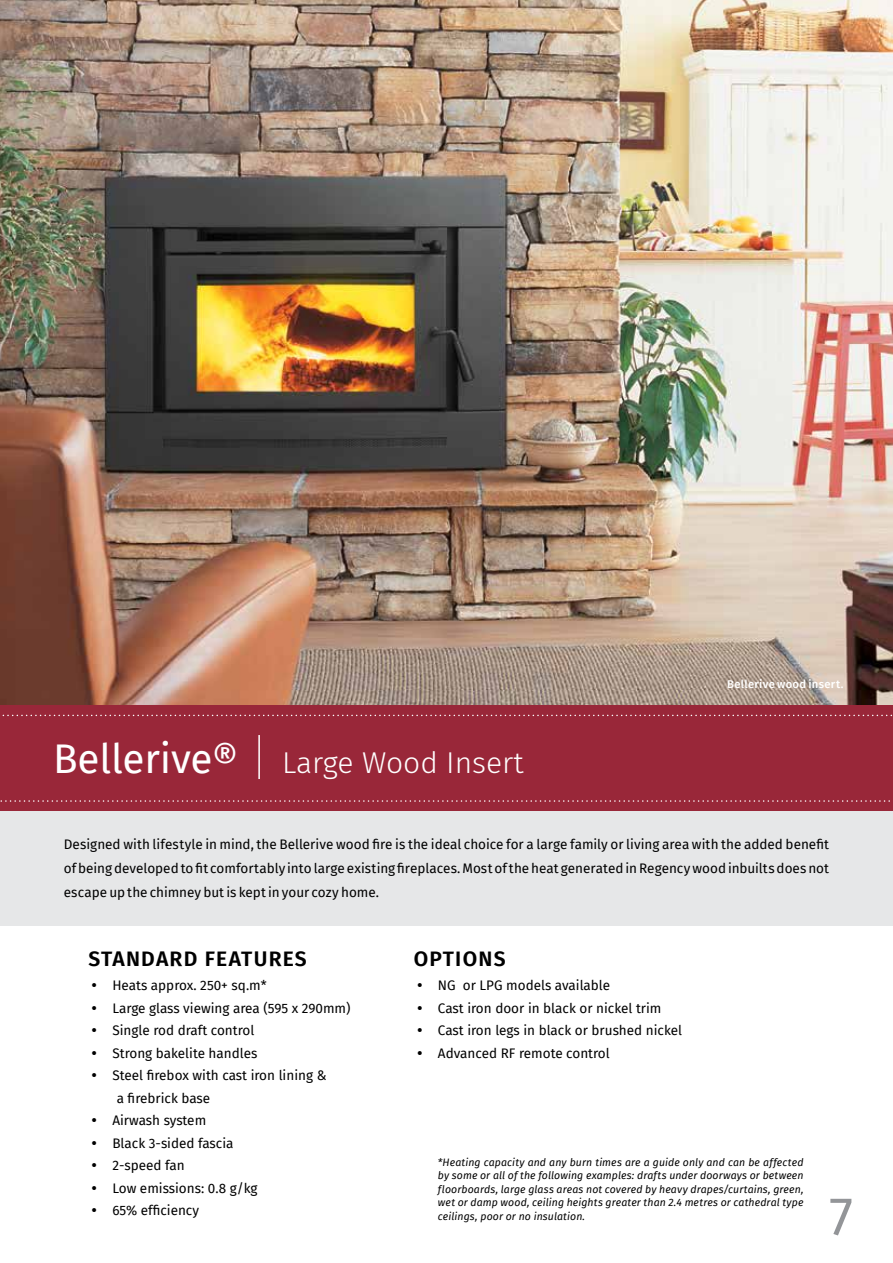
<style>
.page{position:relative;width:893px;height:1263px;background:#fff}
.page>*{position:absolute;margin:0;border:0;box-sizing:border-box;transform-origin:0 0}
.t1{font:54px "Fira Sans";color:#939598}
.t2{font:40.5px "Fira Sans";letter-spacing:-.005em;color:#fff}
.t3{font:300 30px "Fira Sans";color:#fff}
.t4{font:600 21px "Fira Sans";letter-spacing:.06em;color:#000}
.t5{font:13.5px/22.5px "Fira Sans";color:#000}
.t6{font:500 11.25px "Fira Sans";letter-spacing:.025em;color:#fff}
.t7{font:italic 10.5px/13.5px "Fira Sans";letter-spacing:.01em;color:#000;text-align:justify}
</style>
<div class="page">
<img style="left:0;top:0;width:893px;height:706px">
<div style="left:0;top:776px;width:893px;height:150px;background:#e6e7e8"></div>
<div style="left:0;top:706px;width:893px;height:105px;background:#992739"></div>
<svg style="left:0;top:800px;width:890px;height:2px"></svg>
<svg style="left:2px;top:715px;width:890px;height:1px"></svg>
<hr style="left:258px;top:735px;width:2px;height:44px;background:#fff">
<h2 class="t2" style="left:53px;top:728px;width:186px">Bellerive®</h2>
<h3 class="t3" style="left:282px;top:741px;width:243px">Large Wood Insert</h3>
<p class="t6" style="left:727px;top:675px;width:118px">Bellerive wood insert.</p>
<p class="t5" style="left:64px;top:832px;width:767px;line-height:24px;text-align:justify">Designed with lifestyle in mind, the Bellerive wood fire is the ideal choice for a large family or living area with the added benefit of being developed to fit comfortably into large existing fireplaces. Most of the heat generated in Regency wood inbuilts does not escape up the chimney but is kept in your cozy home.</p>
<h3 class="t4" style="left:88px;top:942px;width:220px">STANDARD FEATURES</h3>
<h3 class="t4" style="left:414px;top:942px;width:93px">OPTIONS</h3>
<p class="t5" style="left:112px;top:974px;width:156px">Heats approx. 250+ sq.m*</p>
<p class="t5" style="left:112px;top:996px;width:240px">Large glass viewing area (595 x 290mm)</p>
<p class="t5" style="left:112px;top:1019px;width:143px">Single rod draft control</p>
<p class="t5" style="left:112px;top:1041px;width:146px">Strong bakelite handles</p>
<p class="t5" style="left:112px;top:1064px;width:216px">Steel firebox with cast iron lining &amp;</p>
<p class="t5" style="left:117px;top:1086px;width:95px">a firebrick base</p>
<p class="t5" style="left:112px;top:1109px;width:95px">Airwash system</p>
<p class="t5" style="left:112px;top:1131px;width:123px">Black 3-sided fascia</p>
<p class="t5" style="left:112px;top:1154px;width:74px">2-speed fan</p>
<p class="t5" style="left:112px;top:1176px;width:147px">Low emissions: 0.8 g/kg</p>
<p class="t5" style="left:112px;top:1199px;width:88px">65% efficiency</p>
<p class="t5" style="left:438px;top:974px;width:246px">NG or LPG models available<br>Cast iron door in black or nickel trim<br>Cast iron legs in black or brushed nickel<br>Advanced RF remote control</p>
<p class="t7" style="left:438px;top:1155px;width:367px">*Heating capacity and any burn times are a guide only and can be affected by some or all of the following examples: drafts under doorways or between floorboards, large glass areas not covered by heavy drapes/curtains, green, wet or damp wood, ceiling heights greater than 2.4 metres or cathedral type ceilings, poor or no insulation.</p>
<h1 class="t1" style="left:829px;top:1175px;width:25px">7</h1>
</div>
